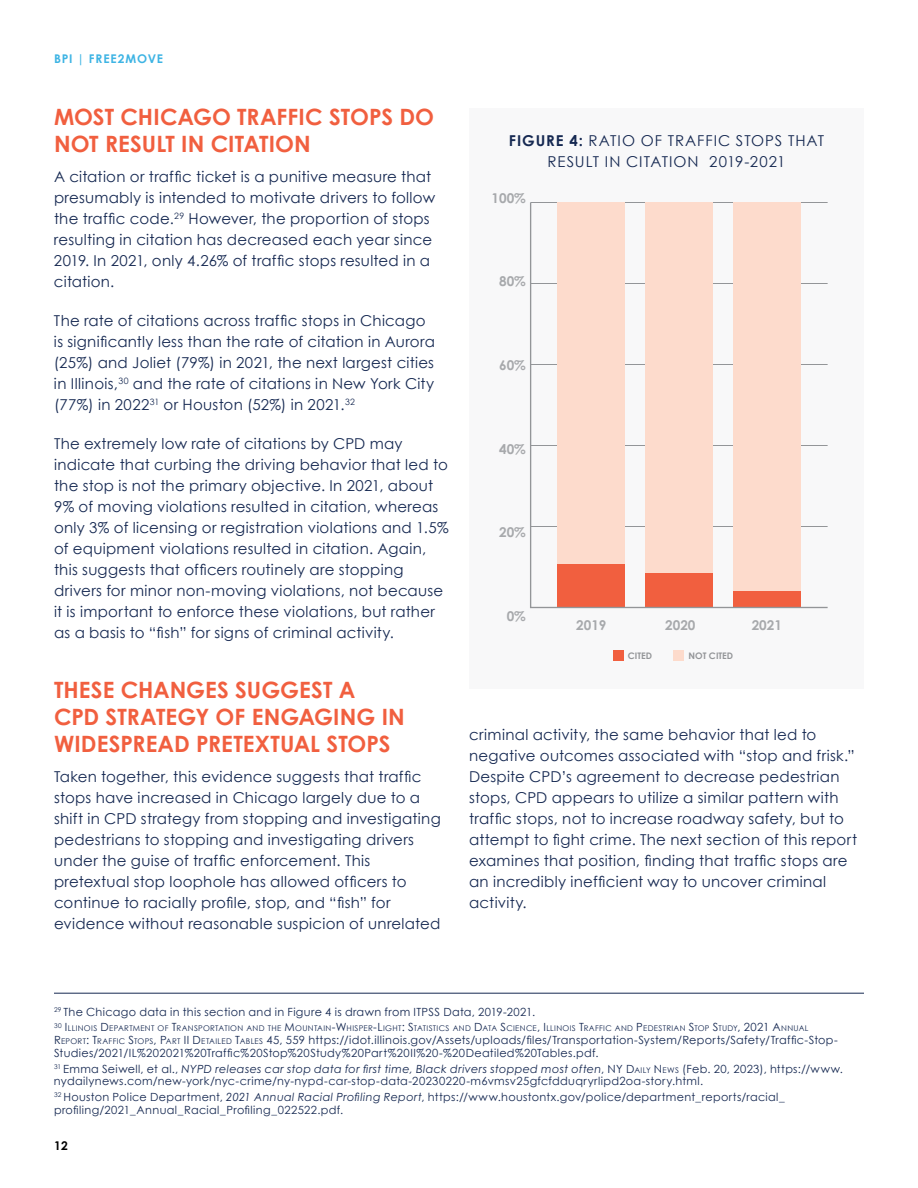
<style>
.page{position:relative;width:918px;height:1188px;background:#fff}
.page>*{position:absolute;margin:0;border:0;box-sizing:border-box;transform-origin:0 0}
.t1{font:700 22.5px/27px "Century Gothic";color:#f15f3f}
.t2{font:15px/21px "Century Gothic";letter-spacing:.015em;color:#162952}
.t3{font:15px/21px "Century Gothic";letter-spacing:.065em;color:#162952;text-align:center}
.t4{font:700 13.5px "Century Gothic";color:#a7a9ac}
.t5{font:700 12px "Century Gothic";letter-spacing:.07em;color:#3eb4e4}
.t6{font:700 12px "Century Gothic";color:#000}
.t7{font:11.25px/12.8px "Century Gothic";letter-spacing:.03em;color:#162952}
.t8{font:italic 11.25px "Century Gothic Std";letter-spacing:.03em;color:#162952}
.t9{font:700 9px "Century Gothic";color:#939598}
.t10{font:7.8px "Century Gothic";letter-spacing:.04em;color:#162952}
.s1{font-weight:700}
.s2{font-size:11.25px}
.s3{font-style:inherit}
.s4{font-size:7.8px}
.s5{font-family:"Century Gothic";font-style:normal}
.s6{font-family:"Century Gothic";font-style:normal;font-size:7.8px}
.s7{font-family:"Century Gothic Std";font-style:italic}
</style>
<div class="page">
<div style="left:469px;top:108px;width:395px;height:580px;background:#f8f8f9"></div>
<div style="left:613px;top:650px;width:10px;height:11px;background:#f15f3f"></div>
<div style="left:673px;top:650px;width:11px;height:11px;background:#fddbcc"></div>
<svg style="left:530px;top:202px;width:298px;height:407px"></svg>
<hr style="left:54px;top:993px;width:810px;height:1px;background:#162952">
<p class="t5" style="left:54px;top:50px;width:111px">BPI | FREE2MOVE</p>
<h1 class="t1" style="left:54px;top:102px;width:382px">MOST CHICAGO TRAFFIC STOPS DO<br>NOT RESULT IN CITATION</h1>
<p class="t2" style="left:54px;top:166px;width:383px">A citation or traffic ticket is a punitive measure that presumably is intended to motivate drivers to follow the traffic code.<sup>29</sup> However, the proportion of stops resulting in citation has decreased each year since 2019. In 2021, only 4.26% of traffic stops resulted in a citation.</p>
<p class="t2" style="left:54px;top:310px;width:382px">The rate of citations across traffic stops in Chicago is significantly less than the rate of citation in Aurora (25%) and Joliet (79%) in 2021, the next largest cities in Illinois,<sup>30</sup> and the rate of citations in New York City (77%) in 2022<sup>31</sup> or Houston (52%) in 2021.<sup>32</sup></p>
<p class="t2" style="left:54px;top:433px;width:396px">The extremely low rate of citations by CPD may indicate that curbing the driving behavior that led to the stop is not the primary objective. In 2021, about 9% of moving violations resulted in citation, whereas only 3% of licensing or registration violations and 1.5% of equipment violations resulted in citation. Again, this suggests that officers routinely are stopping drivers for minor non-moving violations, not because it is important to enforce these violations, but rather as a basis to “fish” for signs of criminal activity.</p>
<h1 class="t1" style="left:54px;top:675px;width:352px">THESE CHANGES SUGGEST A<br>CPD STRATEGY OF ENGAGING IN<br>WIDESPREAD PRETEXTUAL STOPS</h1>
<p class="t2" style="left:54px;top:766px;width:388px">Taken together, this evidence suggests that traffic stops have increased in Chicago largely due to a shift in CPD strategy from stopping and investigating pedestrians to stopping and investigating drivers under the guise of traffic enforcement. This pretextual stop loophole has allowed officers to continue to racially profile, stop, and “fish” for evidence without reasonable suspicion of unrelated</p>
<p class="t3" style="left:509px;top:130px;width:317px"><span class="s1">FIGURE 4:</span> RATIO OF TRAFFIC STOPS THAT<br>RESULT IN CITATION 2019-2021</p>
<p class="t4" style="left:492px;top:187px;width:36px">100%</p>
<p class="t4" style="left:499px;top:271px;width:28px">80%</p>
<p class="t4" style="left:499px;top:355px;width:28px">60%</p>
<p class="t4" style="left:499px;top:438px;width:28px">40%</p>
<p class="t4" style="left:499px;top:522px;width:28px">20%</p>
<p class="t4" style="left:507px;top:606px;width:21px">0%</p>
<p class="t4" style="left:576px;top:615px;width:32px">2019</p>
<p class="t4" style="left:665px;top:615px;width:32px">2020</p>
<p class="t4" style="left:752px;top:615px;width:32px">2021</p>
<p class="t9" style="left:628px;top:649px;width:26px">CITED</p>
<p class="t9" style="left:688px;top:649px;width:46px">NOT CITED</p>
<p class="t2" style="left:469px;top:724px;width:389px">criminal activity, the same behavior that led to negative outcomes associated with “stop and frisk.” Despite CPD’s agreement to decrease pedestrian stops, CPD appears to utilize a similar pattern with traffic stops, not to increase roadway safety, but to attempt to fight crime. The next section of this report examines that position, finding that traffic stops are an incredibly inefficient way to uncover criminal activity.</p>
<p class="t7" style="left:54px;top:1005px;width:483px"><sup>29</sup> The Chicago data in this section and in Figure 4 is drawn from ITPSS Data, 2019-2021.</p>
<p class="t10" style="left:54px;top:1023px;width:755px"><sup>30</sup> <span class="s2">I</span> LLINOIS <span class="s2">D</span>EPARTMENT OF <span class="s2">T</span>RANSPORTATION AND THE <span class="s2">M</span>OUNTAIN<span class="s2">-W</span>HISPER<span class="s2">-L</span>IGHT<span class="s2">: S</span>TATISTICS AND <span class="s2">D</span>ATA <span class="s2">S</span>CIENCE<span class="s2">, I</span> LLINOIS <span class="s2">T</span>RAFFIC AND <span class="s2">P</span>EDESTRIAN <span class="s2">S</span>TOP <span class="s2">S</span>TUDY<span class="s2">, 2021</span> <span class="s2">A</span>NNUAL</p>
<p class="t7" style="left:54px;top:1033px;width:785px"><span class="s3">R</span><span class="s4">EPORT</span><span class="s3">: T</span><span class="s4">RAFFIC</span> <span class="s3">S</span><span class="s4">TOPS</span> <span class="s3">, P</span><span class="s4">ART</span> <span class="s3">II D</span><span class="s4">ETAILED</span> <span class="s3">T</span><span class="s4">ABLES</span> 45, 559 https://idot.illinois.gov/Assets/uploads/files/Transportation-System/Reports/Safety/Traffic-Stop-<br>Studies/2021/IL%202021%20Traffic%20Stop%20Study%20Part%20II%20-%20Deatiled%20Tables.pdf.</p>
<p class="t8" style="left:54px;top:1062px;width:790px"><sup>31</sup> <span class="s5">Emma Seiwell, et al.,</span> NYPD releases car stop data for first time, Black drivers stopped most often<span class="s5">,</span> <span class="s5">NY D</span><span class="s6">AILY</span> <span class="s5">N</span> <span class="s6">EWS</span> <span class="s5">(Feb. 20, 2023), https://www.</span></p>
<p class="t7" style="left:54px;top:1073px;width:732px;line-height:15.8px">nydailynews.com/new-york/nyc-crime/ny-nypd-car-stop-data-20230220-m6vmsv25gfcfdduqryrlipd2oa-story.html.<br><sup>32</sup> Houston Police Department, <span class="s7">2021 Annual Racial Profiling Report</span>, https://www.houstontx.gov/police/department_reports/racial_</p>
<p class="t7" style="left:54px;top:1103px;width:291px">profiling/2021_Annual_Racial_Profiling_022522.pdf.</p>
<p class="t6" style="left:54px;top:1136px;width:15px">12</p>
</div>
